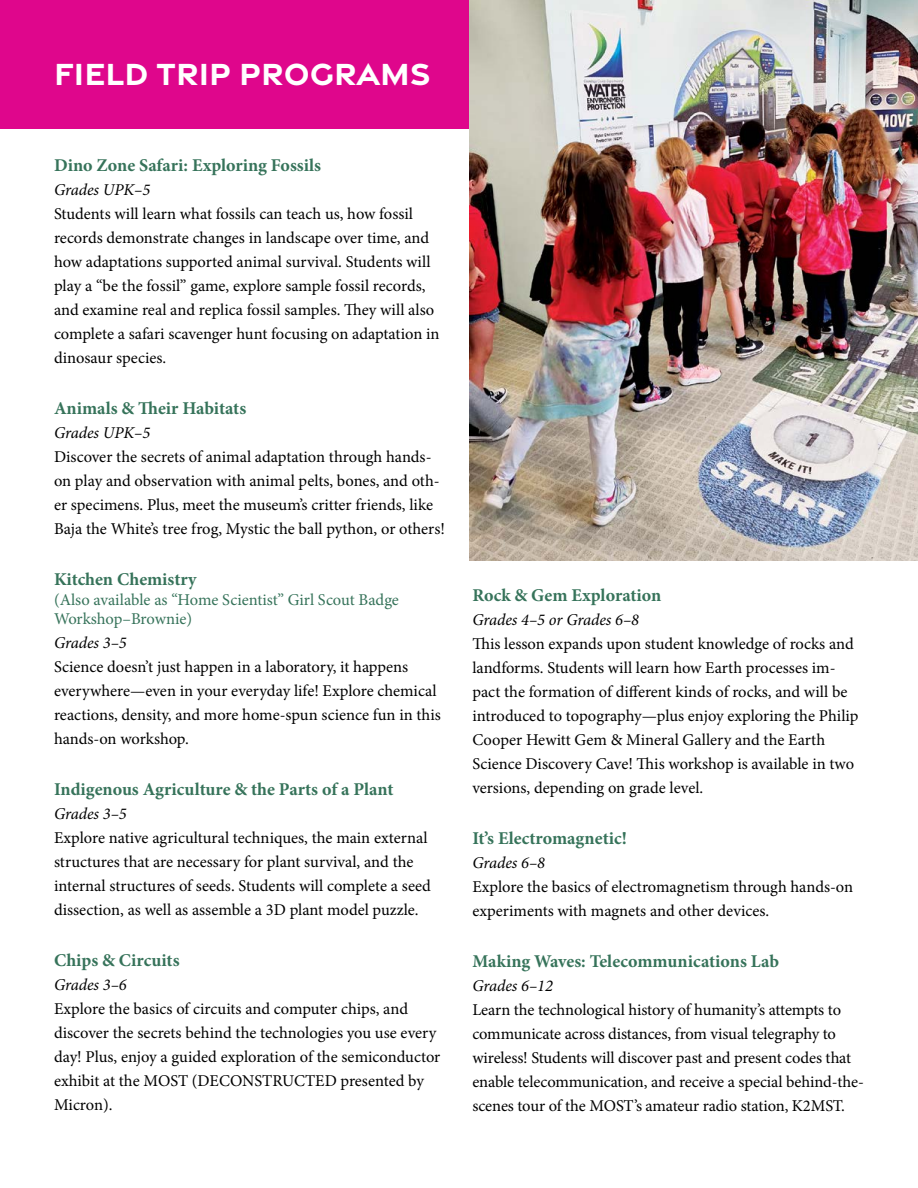
<style>
.page{position:relative;width:918px;height:1188px;background:#fff}
.page>*{position:absolute;margin:0;border:0;box-sizing:border-box;transform-origin:0 0}
.t1{font:700 33px "Gravesend Sans";color:#fff}
.t2{font:700 18px "Minion Pro";color:#36735a}
.t3{font:16.5px/24px "Minion Pro";letter-spacing:-.005em;color:#000}
.t4{font:italic 16.5px "Minion Pro";letter-spacing:-.01em;color:#000}
.t5{font:16.5px/19.8px "Minion Pro";letter-spacing:-.005em;color:#36735a}
</style>
<div class="page">
<div style="left:0;top:0;width:918px;height:129px;background:#df068c"></div>
<img style="left:470px;top:0;width:448px;height:561px">
<h1 class="t1" style="left:54px;top:52px;width:378px">FIELD TRIP PROGRAMS</h1>
<p class="t2" style="left:54px;top:152px;width:269px">Dino Zone Safari: Exploring Fossils</p>
<p class="t4" style="left:54px;top:178px;width:98px">Grades UPK–5</p>
<p class="t3" style="left:54px;top:202px;width:387px">Students will learn what fossils can teach us, how fossil records demonstrate changes in landscape over time, and how adaptations supported animal survival. Students will play a “be the fossil” game, explore sample fossil records, and examine real and replica fossil samples. They will also complete a safari scavenger hunt focusing on adaptation in dinosaur species.</p>
<p class="t2" style="left:54px;top:395px;width:194px">Animals &amp; Their Habitats</p>
<p class="t4" style="left:54px;top:421px;width:98px">Grades UPK–5</p>
<p class="t3" style="left:54px;top:445px;width:392px">Discover the secrets of animal adaptation through hands&shy;on play and observation with animal pelts, bones, and oth&shy;er specimens. Plus, meet the museum’s critter friends, like Baja the White’s tree frog, Mystic the ball python, or others!</p>
<p class="t2" style="left:54px;top:566px;width:144px">Kitchen Chemistry</p>
<p class="t5" style="left:54px;top:589px;width:346px">(Also available as “Home Scientist” Girl Scout Badge<br>Workshop–Brownie)</p>
<p class="t4" style="left:54px;top:632px;width:74px">Grades 3–5</p>
<p class="t3" style="left:54px;top:655px;width:388px">Science doesn’t just happen in a laboratory, it happens everywhere—even in your everyday life! Explore chemical reactions, density, and more home-spun science fun in this hands-on workshop.</p>
<p class="t2" style="left:54px;top:777px;width:341px">Indigenous Agriculture &amp; the Parts of a Plant</p>
<p class="t4" style="left:54px;top:803px;width:74px">Grades 3–5</p>
<p class="t3" style="left:54px;top:826px;width:378px">Explore native agricultural techniques, the main external structures that are necessary for plant survival, and the internal structures of seeds. Students will complete a seed dissection, as well as assemble a 3D plant model puzzle.</p>
<p class="t2" style="left:54px;top:948px;width:127px">Chips &amp; Circuits</p>
<p class="t4" style="left:54px;top:974px;width:74px">Grades 3–6</p>
<p class="t3" style="left:54px;top:997px;width:388px">Explore the basics of circuits and computer chips, and discover the secrets behind the technologies you use every day! Plus, enjoy a guided exploration of the semiconductor exhibit at the MOST (DECONSTRUCTED presented by Micron).</p>
<p class="t2" style="left:472px;top:582px;width:191px">Rock &amp; Gem Exploration</p>
<p class="t4" style="left:472px;top:608px;width:168px">Grades 4–5 or Grades 6–8</p>
<p class="t3" style="left:472px;top:631px;width:388px">This lesson expands upon student knowledge of rocks and landforms. Students will learn how Earth processes im&shy;pact the formation of different kinds of rocks, and will be introduced to topography—plus enjoy exploring the Philip Cooper Hewitt Gem &amp; Mineral Gallery and the Earth Science Discovery Cave! This workshop is available in two versions, depending on grade level.</p>
<p class="t2" style="left:472px;top:825px;width:156px">It’s Electromagnetic!</p>
<p class="t4" style="left:472px;top:851px;width:74px">Grades 6–8</p>
<p class="t3" style="left:472px;top:874px;width:382px">Explore the basics of electromagnetism through hands-on experiments with magnets and other devices.</p>
<p class="t2" style="left:472px;top:948px;width:308px">Making Waves: Telecommunications Lab</p>
<p class="t4" style="left:472px;top:974px;width:82px">Grades 6–12</p>
<p class="t3" style="left:472px;top:997px;width:393px">Learn the technological history of humanity’s attempts to communicate across distances, from visual telegraphy to wireless! Students will discover past and present codes that enable telecommunication, and receive a special behind-the&shy;scenes tour of the MOST’s amateur radio station, K2MST.</p>
</div>
